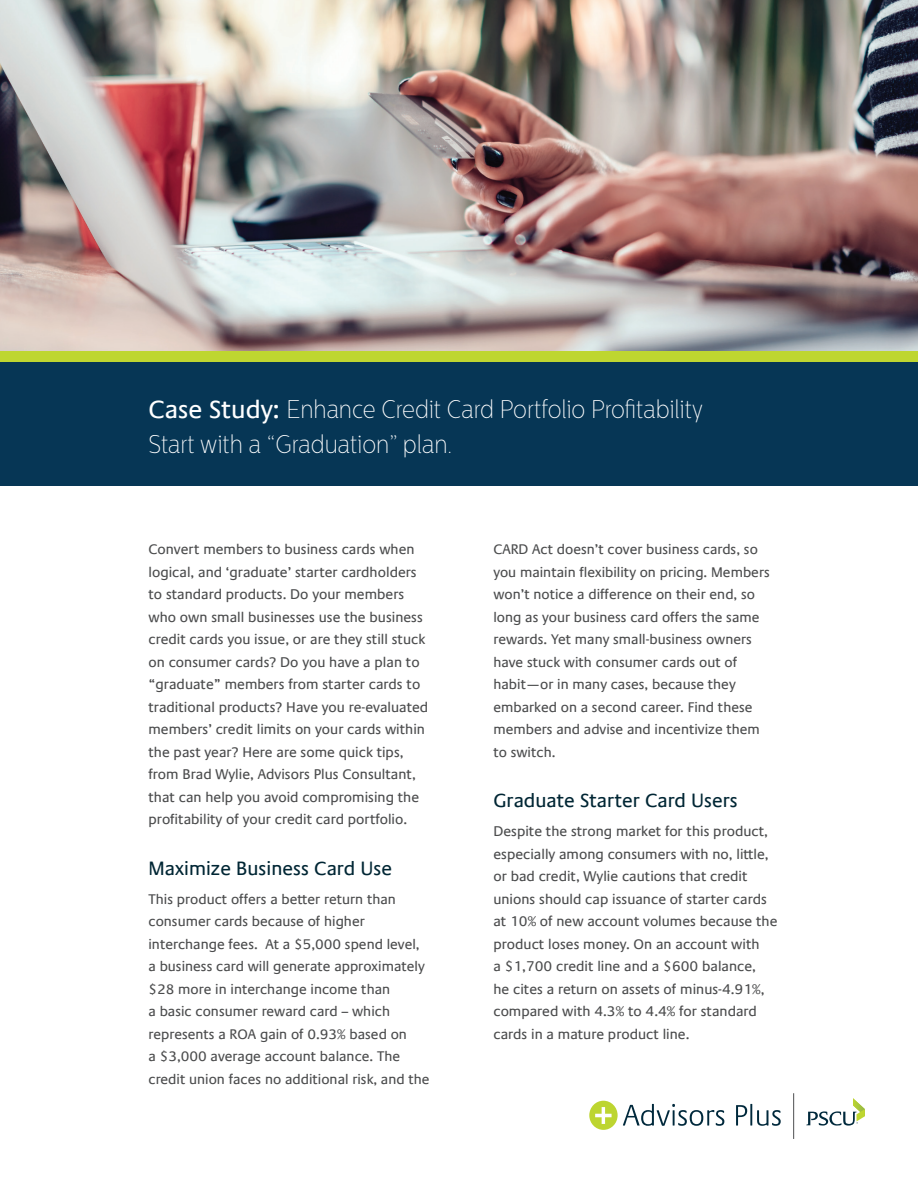
<style>
.page{position:relative;width:918px;height:1188px;background:#fff}
.page>*{position:absolute;margin:0;border:0;box-sizing:border-box;transform-origin:0 0}
.t1{font:100 25.5px/34.5px "Centrale Sans Cnd";color:#fff}
.t2{font:19.5px "Praxis Com";color:#002634}
.t3{font:14.25px/22.5px "Praxis Com";color:#4b4c4d}
.t4{font:14.1px/22.5px "Praxis Com";color:#4b4c4d}
.s1{font-family:"Praxis Com";font-weight:400}
</style>
<div class="page">
<img style="left:0;top:0;width:918px;height:351px">
<div style="left:0;top:353px;width:918px;height:132px;background:#063655"></div>
<div style="left:0;top:351px;width:918px;height:11px;background:#bed630"></div>
<svg style="left:623px;top:1104px;width:101px;height:22px"></svg>
<svg style="left:736px;top:1105px;width:11px;height:21px"></svg>
<hr style="left:750px;top:1104px;width:2px;height:22px;background:#00293c">
<svg style="left:757px;top:1110px;width:24px;height:16px"></svg>
<hr style="left:793px;top:1093px;width:1px;height:46px;background:#4b4c4d">
<svg style="left:806px;top:1098px;width:59px;height:28px"></svg>
<svg style="left:589px;top:1101px;width:29px;height:29px"></svg>
<svg style="left:595px;top:1107px;width:17px;height:17px"></svg>
<h1 class="t1" style="left:148px;top:392px;width:556px"><span class="s1">Case Study:</span> Enhance Credit Card Portfolio Profitability<br>Start with a “Graduation” plan.</h1>
<p class="t3" style="left:148px;top:538px;width:281px">Convert members to business cards when logical, and ‘graduate’ starter cardholders to standard products. Do your members who own small businesses use the business credit cards you issue, or are they still stuck on consumer cards? Do you have a plan to “graduate” members from starter cards to traditional products? Have you re-evaluated members’ credit limits on your cards within the past year? Here are some quick tips, from Brad Wylie, Advisors Plus Consultant, that can help you avoid compromising the profitability of your credit card portfolio.</p>
<h2 class="t2" style="left:148px;top:857px;width:245px">Maximize Business Card Use</h2>
<p class="t4" style="left:148px;top:888px;width:283px">This product offers a better return than consumer cards because of higher interchange fees. At a $5,000 spend level, a business card will generate approximately $28 more in interchange income than<br>a basic consumer reward card – which represents a ROA gain of 0.93% based on<br>a $3,000 average account balance. The credit union faces no additional risk, and the</p>
<p class="t4" style="left:493px;top:538px;width:278px">CARD Act doesn’t cover business cards, so you maintain flexibility on pricing. Members won’t notice a difference on their end, so long as your business card offers the same rewards. Yet many small-business owners have stuck with consumer cards out of habit—or in many cases, because they embarked on a second career. Find these members and advise and incentivize them to switch.</p>
<h2 class="t2" style="left:493px;top:789px;width:246px">Graduate Starter Card Users</h2>
<p class="t3" style="left:493px;top:820px;width:286px">Despite the strong market for this product, especially among consumers with no, little, or bad credit, Wylie cautions that credit unions should cap issuance of starter cards at 10% of new account volumes because the product loses money. On an account with<br>a $1,700 credit line and a $600 balance,<br>he cites a return on assets of minus-4.91%, compared with 4.3% to 4.4% for standard cards in a mature product line.</p>
</div>
